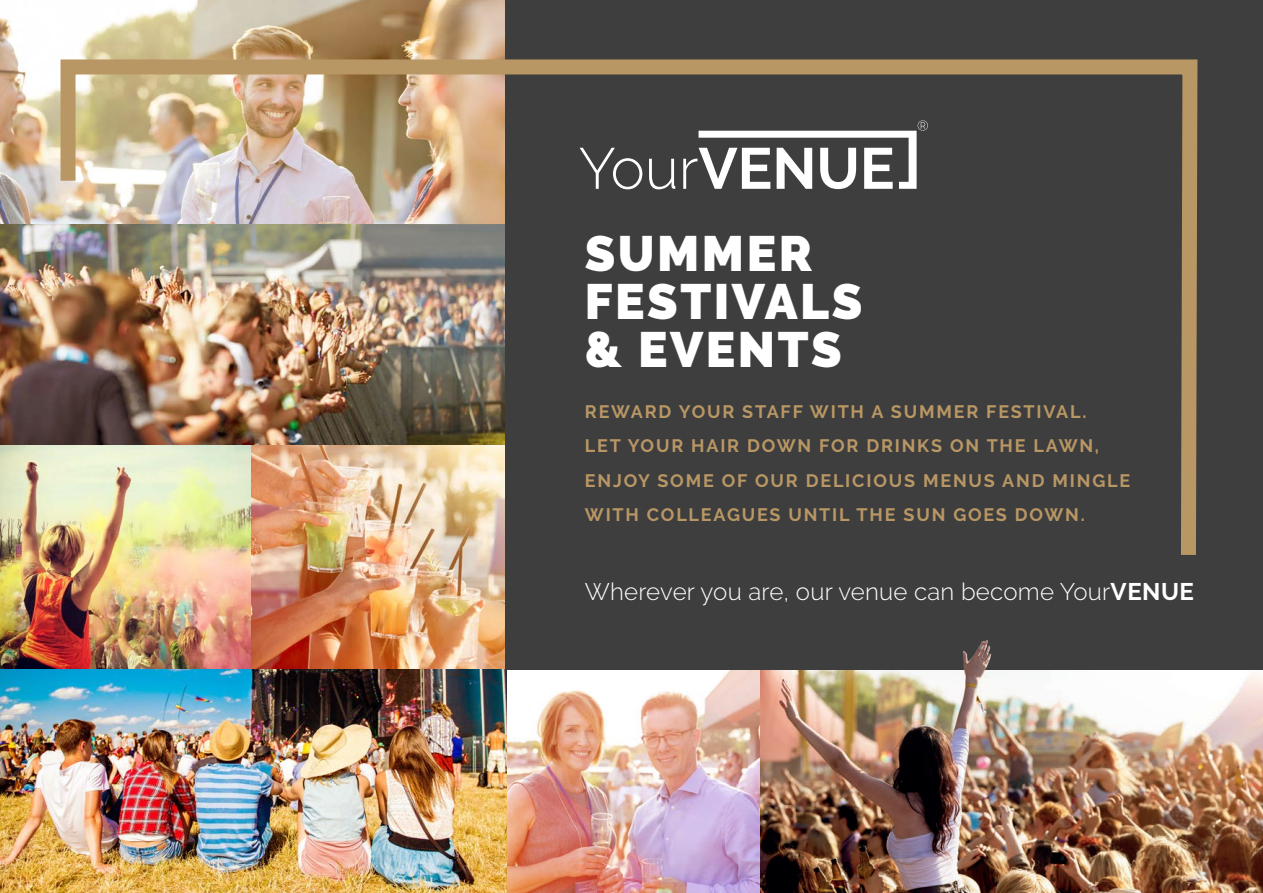
<style>
.page{position:relative;width:1263px;height:893px;background:#fff}
.page>*{position:absolute;margin:0;border:0;box-sizing:border-box;transform-origin:0 0}
.t1{font:900 49.5px/48px "Raleway";letter-spacing:.05em;color:#fff}
.t2{font:300 24px "Raleway";letter-spacing:.01em;color:#fff}
.t3{font:700 18px/34.5px "Raleway";letter-spacing:.1em;color:#b99764}
.s1{font-weight:700}
</style>
<div class="page">
<img style="left:0;top:0;width:759px;height:893px">
<div style="left:505px;top:0;width:758px;height:670px;background:#3e3e3f"></div>
<img style="left:53px;top:52px;width:1145px;height:518px">
<svg style="left:580px;top:148px;width:62px;height:41px"></svg>
<svg style="left:649px;top:159px;width:26px;height:30px"></svg>
<svg style="left:683px;top:120px;width:245px;height:69px"></svg>
<img style="left:759px;top:640px;width:504px;height:253px">
<p class="t1" style="left:585px;top:230px;width:229px">SUMMER</p>
<p class="t1" style="left:585px;top:278px;width:279px">FESTIVALS &amp; EVENTS</p>
<p class="t3" style="left:585px;top:394px;width:547px">REWARD YOUR STAFF WITH A SUMMER FESTIVAL.<br>LET YOUR HAIR DOWN FOR DRINKS ON THE LAWN, ENJOY SOME OF OUR DELICIOUS MENUS AND MINGLE WITH COLLEAGUES UNTIL THE SUN GOES DOWN.</p>
<p class="t2" style="left:585px;top:577px;width:610px">Wherever you are, our venue can become Your<span class="s1">VENUE</span></p>
</div>
